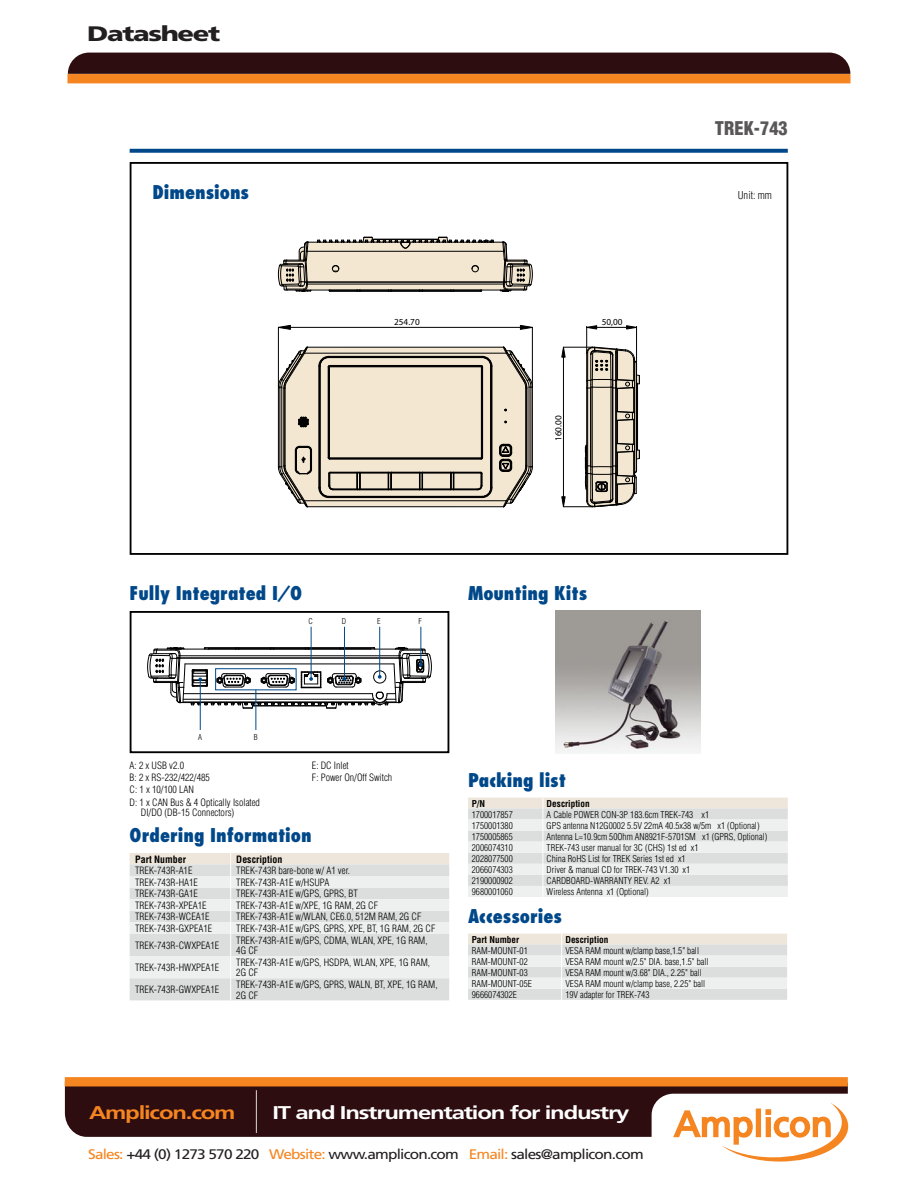
<style>
.page{position:relative;width:918px;height:1188px;background:#fff}
.page>*{position:absolute;margin:0;border:0;box-sizing:border-box;transform-origin:0 0}
.t1{font:900 21px "Frutiger";letter-spacing:-.05em;color:#231f20;scale:1.3 1}
.DS_Paragraph_Header{font:800 condensed 18.45px "Futura";color:#004889}
.t2{font:700 18.45px "Frutiger";letter-spacing:-.05em;color:#fff;scale:1.3 1}
.t3{font:700 18.45px "Frutiger";letter-spacing:-.05em;color:#f58520;scale:1.3 1}
.DS_Headline-1P{font:900 condensed 18.45px "Helvetica";color:#595757}
.t4{font:13.8px "Frutiger";letter-spacing:-.05em;color:#231f20;scale:1.11 1}
.DS_Body_Text{font:300 condensed 10.5px "Helvetica";color:#000}
.DS_Tab-data{font:300 condensed 9.9px/10.5px "Helvetica";color:#000}
.DS_Spec_Data-2{font:300 condensed 9.9px/10.5px "Helvetica";color:#000}
.DS_Tab-data-2{font:700 condensed 9.9px "Helvetica";color:#000}
.DS_Tab-data-3{font:300 condensed 9.3px "Helvetica";color:#000}
.DS_Tab-data-4{font:700 condensed 9.3px "Helvetica";color:#000}
.t5{font:9.3px "Myriad";color:#000}
.DS_photo_text-top{font:300 condensed 7.95px "Helvetica";color:#000}
.s1{color:#f58520}
</style>
<div class="page">
<svg style="left:130px;top:149px;width:658px;height:4px;background:#105390"></svg>
<div style="left:130px;top:162px;width:658px;height:393px;border:2px solid #000"></div>
<div style="left:130px;top:611px;width:319px;height:142px;border:2px solid #000"></div>
<hr style="left:200px;top:679px;width:1px;height:51px;background:#004889">
<hr style="left:255px;top:690px;width:1px;height:40px;background:#004889">
<hr style="left:311px;top:627px;width:1px;height:52px;background:#004889">
<hr style="left:344px;top:627px;width:1px;height:52px;background:#004889">
<hr style="left:379px;top:627px;width:1px;height:50px;background:#004889">
<hr style="left:420px;top:627px;width:1px;height:38px;background:#004889">
<svg style="left:147px;top:647px;width:285px;height:62px"></svg>
<img style="left:555px;top:610px;width:146px;height:144px">
<svg style="left:130px;top:853px;width:319px;height:147px;background:#e4e4e4"></svg>
<svg style="left:468px;top:798px;width:320px;height:99px;background:#e6e6e5"></svg>
<svg style="left:468px;top:934px;width:319px;height:66px;background:#e5e5e3"></svg>
<hr style="left:278px;top:327px;width:1px;height:60px;background:#000">
<hr style="left:532px;top:327px;width:1px;height:60px;background:#000">
<hr style="left:290px;top:327px;width:230px;height:1px;background:#000">
<svg style="left:278px;top:325px;width:13px;height:5px"></svg>
<svg style="left:520px;top:325px;width:13px;height:5px"></svg>
<hr style="left:563px;top:347px;width:30px;height:1px;background:#000">
<hr style="left:563px;top:506px;width:30px;height:1px;background:#000">
<hr style="left:563px;top:357px;width:1px;height:140px;background:#000">
<svg style="left:561px;top:346px;width:5px;height:12px"></svg>
<svg style="left:561px;top:496px;width:5px;height:11px"></svg>
<svg style="left:278px;top:237px;width:255px;height:55px;background:#c4bcae"></svg>
<svg style="left:278px;top:347px;width:255px;height:160px;background:#cec4b3"></svg>
<svg style="left:583px;top:325px;width:57px;height:182px"></svg>
<div style="left:67px;top:74px;width:784px;height:9px;background:#f58520"></div>
<div style="left:68px;top:53px;width:782px;height:21px;background:#2d0d0f"></div>
<div style="left:65px;top:1086px;width:783px;height:51px;background:#2d0d0f"></div>
<div style="left:65px;top:1077px;width:783px;height:9px;background:#f58520"></div>
<svg style="left:652px;top:1094px;width:197px;height:68px"></svg>
<hr style="left:256px;top:1090px;width:1px;height:43px;background:#fff;border-radius:50%">
<h1 class="t1" style="left:87px;top:21px;width:104px">Datasheet</h1>
<p class="DS_Headline-1P" style="left:715px;top:117px;width:74px">TREK-743</p>
<p class="DS_Paragraph_Header" style="left:152px;top:181px;width:98px">Dimensions</p>
<p class="DS_Body_Text" style="left:738px;top:189px;width:36px">Unit: mm</p>
<p class="t5" style="left:394px;top:318px;width:27px">254.70</p>
<p class="t5" style="left:554px;top:441px;width:27px;rotate:-90deg">160.00</p>
<p class="t5" style="left:602px;top:317px;width:22px">50,00</p>
<p class="DS_Paragraph_Header" style="left:130px;top:581px;width:174px">Fully Integrated I/O</p>
<p class="DS_photo_text-top" style="left:309px;top:617px;width:6px">C</p>
<p class="DS_photo_text-top" style="left:342px;top:617px;width:6px">D</p>
<p class="DS_photo_text-top" style="left:377px;top:617px;width:5px">E</p>
<p class="DS_photo_text-top" style="left:418px;top:617px;width:5px">F</p>
<p class="DS_Paragraph_Header" style="left:468px;top:581px;width:121px">Mounting Kits</p>
<p class="DS_photo_text-top" style="left:198px;top:732px;width:5px">A</p>
<p class="DS_photo_text-top" style="left:254px;top:732px;width:5px">B</p>
<p class="DS_Spec_Data-2" style="left:130px;top:760px;width:56px">A: 2 x USB v2.0</p>
<p class="DS_Spec_Data-2" style="left:130px;top:772px;width:82px">B: 2 x RS-232/422/485</p>
<p class="DS_Spec_Data-2" style="left:130px;top:784px;width:66px">C: 1 x 10/100 LAN</p>
<p class="DS_Spec_Data-2" style="left:141px;top:797px;width:121px;text-indent:-11px">D: 1 x CAN Bus &amp; 4 Optically Isolated<br>DI/DO (DB-15 Connectors)</p>
<p class="DS_Spec_Data-2" style="left:312px;top:760px;width:38px">E: DC Inlet</p>
<p class="DS_Spec_Data-2" style="left:312px;top:772px;width:82px">F: Power On/Off Switch</p>
<p class="DS_Paragraph_Header" style="left:130px;top:823px;width:184px">Ordering Information</p>
<p class="DS_Tab-data-2" style="left:135px;top:853px;width:52px">Part Number</p>
<p class="DS_Tab-data-2" style="left:236px;top:853px;width:48px">Description</p>
<p class="DS_Tab-data" style="left:135px;top:865px;width:59px">TREK-743R-A1E</p>
<p class="DS_Tab-data" style="left:236px;top:865px;width:115px">TREK-743R bare-bone w/ A1 ver.</p>
<p class="DS_Tab-data" style="left:135px;top:877px;width:64px">TREK-743R-HA1E</p>
<p class="DS_Tab-data" style="left:236px;top:877px;width:95px">TREK-743R-A1E w/HSUPA</p>
<p class="DS_Tab-data" style="left:135px;top:888px;width:64px">TREK-743R-GA1E</p>
<p class="DS_Tab-data" style="left:236px;top:888px;width:123px">TREK-743R-A1E w/GPS, GPRS, BT</p>
<p class="DS_Tab-data" style="left:135px;top:900px;width:73px">TREK-743R-XPEA1E</p>
<p class="DS_Tab-data" style="left:236px;top:900px;width:143px">TREK-743R-A1E w/XPE, 1G RAM, 2G CF</p>
<p class="DS_Tab-data" style="left:135px;top:912px;width:76px">TREK-743R-WCEA1E</p>
<p class="DS_Tab-data" style="left:236px;top:912px;width:187px">TREK-743R-A1E w/WLAN, CE6.0, 512M RAM, 2G CF</p>
<p class="DS_Tab-data" style="left:135px;top:923px;width:78px">TREK-743R-GXPEA1E</p>
<p class="DS_Tab-data" style="left:236px;top:923px;width:201px">TREK-743R-A1E w/GPS, GPRS, XPE, BT, 1G RAM, 2G CF</p>
<p class="DS_Tab-data" style="left:135px;top:940px;width:86px">TREK-743R-CWXPEA1E</p>
<p class="DS_Tab-data" style="left:236px;top:935px;width:193px">TREK-743R-A1E w/GPS, CDMA, WLAN, XPE, 1G RAM,<br>4G CF</p>
<p class="DS_Tab-data" style="left:135px;top:962px;width:86px">TREK-743R-HWXPEA1E</p>
<p class="DS_Tab-data" style="left:236px;top:957px;width:195px">TREK-743R-A1E w/GPS, HSDPA, WLAN, XPE, 1G RAM,<br>2G CF</p>
<p class="DS_Tab-data" style="left:135px;top:984px;width:86px">TREK-743R-GWXPEA1E</p>
<p class="DS_Tab-data" style="left:236px;top:979px;width:203px">TREK-743R-A1E w/GPS, GPRS, WALN, BT, XPE, 1G RAM,<br>2G CF</p>
<p class="DS_Paragraph_Header" style="left:468px;top:768px;width:99px">Packing list</p>
<p class="DS_Tab-data-4" style="left:472px;top:798px;width:15px">P/N</p>
<p class="DS_Tab-data-4" style="left:547px;top:798px;width:45px">Description</p>
<p class="DS_Tab-data-3" style="left:472px;top:809px;width:43px">1700017857</p>
<p class="DS_Tab-data-3" style="left:547px;top:809px;width:164px">A Cable POWER CON-3P 183.6cm TREK-743 x1</p>
<p class="DS_Tab-data-3" style="left:472px;top:820px;width:43px">1750001380</p>
<p class="DS_Tab-data-3" style="left:547px;top:820px;width:214px">GPS antenna N12G0002 5.5V 22mA 40.5x38 w/5m x1 (Optional)</p>
<p class="DS_Tab-data-3" style="left:472px;top:831px;width:43px">1750005865</p>
<p class="DS_Tab-data-3" style="left:547px;top:831px;width:222px">Antenna L=10.9cm 50Ohm AN8921F-5701SM x1 (GPRS, Optional)</p>
<p class="DS_Tab-data-3" style="left:472px;top:842px;width:43px">2006074310</p>
<p class="DS_Tab-data-3" style="left:547px;top:842px;width:153px">TREK-743 user manual for 3C (CHS) 1st ed x1</p>
<p class="DS_Tab-data-3" style="left:472px;top:853px;width:43px">2028077500</p>
<p class="DS_Tab-data-3" style="left:547px;top:853px;width:141px">China RoHS List for TREK Series 1st ed x1</p>
<p class="DS_Tab-data-3" style="left:472px;top:864px;width:43px">2066074303</p>
<p class="DS_Tab-data-3" style="left:547px;top:864px;width:145px">Driver &amp; manual CD for TREK-743 V1.30 x1</p>
<p class="DS_Tab-data-3" style="left:472px;top:875px;width:43px">2190000902</p>
<p class="DS_Tab-data-3" style="left:547px;top:875px;width:126px">CARDBOARD-WARRANTY REV. A2 x1</p>
<p class="DS_Tab-data-3" style="left:472px;top:886px;width:43px">9680001060</p>
<p class="DS_Tab-data-3" style="left:547px;top:886px;width:104px">Wireless Antenna x1 (Optional)</p>
<p class="DS_Paragraph_Header" style="left:468px;top:904px;width:95px">Accessories</p>
<p class="DS_Tab-data-4" style="left:472px;top:934px;width:49px">Part Number</p>
<p class="DS_Tab-data-4" style="left:565px;top:934px;width:45px">Description</p>
<p class="DS_Tab-data-3" style="left:472px;top:945px;width:57px">RAM-MOUNT-01</p>
<p class="DS_Tab-data-3" style="left:565px;top:945px;width:135px">VESA RAM mount w/clamp base,1.5" ball</p>
<p class="DS_Tab-data-3" style="left:472px;top:956px;width:57px">RAM-MOUNT-02</p>
<p class="DS_Tab-data-3" style="left:565px;top:956px;width:145px">VESA RAM mount w/2.5" DIA. base,1.5" ball</p>
<p class="DS_Tab-data-3" style="left:472px;top:967px;width:57px">RAM-MOUNT-03</p>
<p class="DS_Tab-data-3" style="left:565px;top:967px;width:138px">VESA RAM mount w/3.68" DIA., 2.25" ball</p>
<p class="DS_Tab-data-3" style="left:472px;top:978px;width:62px">RAM-MOUNT-05E</p>
<p class="DS_Tab-data-3" style="left:565px;top:978px;width:141px">VESA RAM mount w/clamp base, 2.25" ball</p>
<p class="DS_Tab-data-3" style="left:472px;top:989px;width:47px">9666074302E</p>
<p class="DS_Tab-data-3" style="left:565px;top:989px;width:86px">19V adapter for TREK-743</p>
<h2 class="t3" style="left:89px;top:1101px;width:114px">Amplicon.com</h2>
<h2 class="t2" style="left:273px;top:1101px;width:276px">IT and Instrumentation for industry</h2>
<h3 class="t4" style="left:88px;top:1147px;width:502px"><span class="s1">Sales:</span> +44 (0) 1273 570 220 <span class="s1">Website:</span> www.amplicon.com <span class="s1">Email:</span> sales@amplicon.com</h3>
</div>
